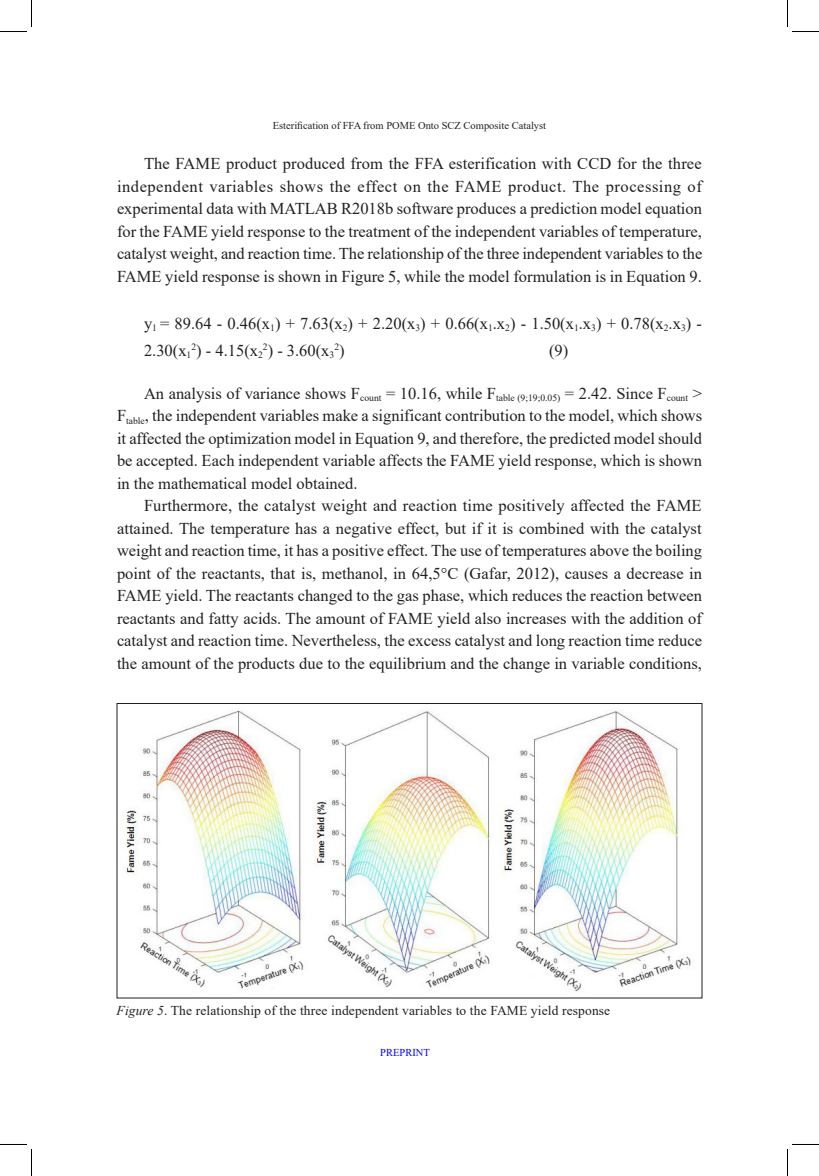
<style>
.page{position:relative;width:819px;height:1176px;background:#fff}
.page>*{position:absolute;margin:0;border:0;box-sizing:border-box;transform-origin:0 0}
.Body_Text{font:16.5px/22.5px "Times New Roman";color:#231f20;text-align:justify}
.Body_Table{font:13.5px "Times New Roman";letter-spacing:.01em;color:#231f20}
.t1{font:10.5px "Times New Roman";color:#231f20}
.t2{font:10.5px "Times New Roman";color:#00f}
.Body_Text-2{font:9.6px "Times New Roman";color:#231f20}
.s1{font-size:16.5px}
.s2{font-style:italic}
</style>
<div class="page">
<img style="left:126px;top:710px;width:565px;height:282px">
<div style="left:117px;top:703px;width:585px;height:295px;border:1px solid #231f20"></div>
<svg style="left:0;top:0;width:32px;height:32px"></svg>
<svg style="left:0;top:1144px;width:32px;height:31px"></svg>
<svg style="left:787px;top:0;width:32px;height:32px"></svg>
<svg style="left:787px;top:1144px;width:32px;height:31px"></svg>
<p class="t1" style="left:273px;top:118px;width:275px">Esterification of FFA from POME Onto SCZ Composite Catalyst</p>
<p class="Body_Text" style="left:117px;top:152px;width:587px;text-indent:27px">The FAME product produced from the FFA esterification with CCD for the three independent variables shows the effect on the FAME product. The processing of experimental data with MATLAB R2018b software produces a prediction model equation for the FAME yield response to the treatment of the independent variables of temperature, catalyst weight, and reaction time. The relationship of the three independent variables to the FAME yield response is shown in Figure 5, while the model formulation is in Equation 9.</p>
<p class="Body_Text" style="left:144px;top:309px;width:560px;line-height:27px">y<sub>1</sub> = 89.64 - 0.46(x<sub>1</sub>) + 7.63(x<sub>2</sub>) + 2.20(x<sub>3</sub>) + 0.66(x<sub>1</sub>.x<sub>2</sub>) - 1.50(x<sub>1</sub>.x<sub>3</sub>) + 0.78(x<sub>2</sub>.x<sub>3</sub>) -<br>2.30(x<sub>1</sub><sup>2</sup>) - 4.15(x<sub>2</sub><sup>2</sup>) - 3.60(x<sub>3</sub></p>
<p class="Body_Text-2" style="left:334px;top:340px;width:12px">2<span class="s1">)</span></p>
<p class="Body_Text" style="left:549px;top:338px;width:21px">(9)</p>
<p class="Body_Text" style="left:117px;top:381px;width:587px;text-indent:27px">An analysis of variance shows F<sub>count</sub> = 10.16, while F<sub>table</sub> <sub>(9;19;0.05)</sub> = 2.42. Since F<sub>count</sub> &gt; F<sub>table</sub>, the independent variables make a significant contribution to the model, which shows it affected the optimization model in Equation 9, and therefore, the predicted model should be accepted. Each independent variable affects the FAME yield response, which is shown in the mathematical model obtained.</p>
<p class="Body_Text" style="left:117px;top:494px;width:587px;text-indent:27px">Furthermore, the catalyst weight and reaction time positively affected the FAME attained. The temperature has a negative effect, but if it is combined with the catalyst weight and reaction time, it has a positive effect. The use of temperatures above the boiling point of the reactants, that is, methanol, in 64,5°C (Gafar, 2012), causes a decrease in FAME yield. The reactants changed to the gas phase, which reduces the reaction between reactants and fatty acids. The amount of FAME yield also increases with the addition of catalyst and reaction time. Nevertheless, the excess catalyst and long reaction time reduce the amount of the products due to the equilibrium and the change in variable conditions,</p>
<p class="Body_Table" style="left:117px;top:1001px;width:495px"><span class="s2">Figure 5</span>. The relationship of the three independent variables to the FAME yield response</p>
<p class="t2" style="left:380px;top:1045px;width:51px">PREPRINT</p>
</div>
